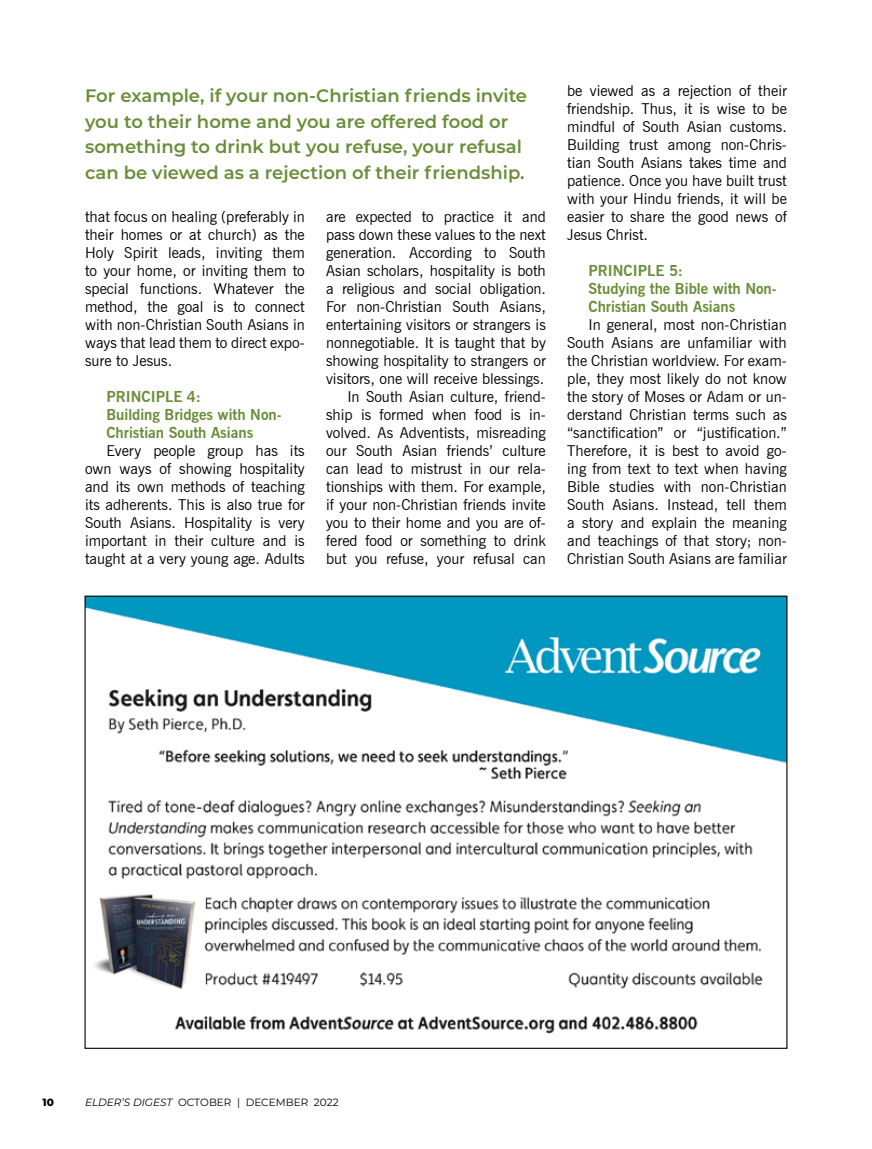
<style>
.page{position:relative;width:872px;height:1149px;background:#fff}
.page>*{position:absolute;margin:0;border:0;box-sizing:border-box;transform-origin:0 0}
.t1{font:600 18px/25.5px "Montserrat";color:#698e38}
.t2{font:15px/18px "News Gothic BT";color:#000;text-align:justify}
.t3{font:700 15px/18px "News Gothic BT";color:#698e38}
.t4{font:10.5px "Montserrat";color:#000}
.t5{font:800 10.5px "Montserrat";color:#000}
.s1{font-style:italic}
</style>
<div class="page">
<img style="left:86px;top:597px;width:699px;height:437px">
<p class="t1" style="left:85px;top:82px;width:443px">For example, if your non-Christian friends invite you to their home and you are offered food or something to drink but you refuse, your refusal can be viewed as a rejection of their friendship.</p>
<p class="t2" style="left:85px;top:208px;width:221px">that focus on healing (preferably in their homes or at church) as the Holy Spirit leads, inviting them to your home, or inviting them to special functions. Whatever the method, the goal is to connect with non-Christian South Asians in ways that lead them to direct expo&shy;sure to Jesus.</p>
<p class="t3" style="left:106px;top:388px;width:177px">PRINCIPLE 4:<br>Building Bridges with Non-<br>Christian South Asians</p>
<p class="t2" style="left:85px;top:442px;width:221px;text-indent:21px">Every people group has its own ways of showing hospitality and its own methods of teaching its adherents. This is also true for South Asians. Hospitality is very important in their culture and is taught at a very young age. Adults</p>
<p class="t2" style="left:326px;top:208px;width:221px;text-align:right">are expected to practice it and pass down these values to the next generation. According to South Asian scholars, hospitality is both a religious and social obligation.<br>For non-Christian South Asians, entertaining visitors or strangers is nonnegotiable. It is taught that by showing hospitality to strangers or visitors, one will receive blessings.<br>In South Asian culture, friend&shy;ship is formed when food is in&shy;volved. As Adventists, misreading our South Asian friends’ culture can lead to mistrust in our rela&shy;tionships with them. For example, if your non-Christian friends invite you to their home and you are of&shy;fered food or something to drink but you refuse, your refusal can</p>
<p class="t2" style="left:567px;top:82px;width:221px">be viewed as a rejection of their friendship. Thus, it is wise to be mindful of South Asian customs.<br>Building trust among non-Chris&shy;tian South Asians takes time and patience. Once you have built trust with your Hindu friends, it will be easier to share the good news of Jesus Christ.</p>
<p class="t3" style="left:588px;top:262px;width:190px">PRINCIPLE 5:<br>Studying the Bible with Non-<br>Christian South Asians</p>
<p class="t2" style="left:567px;top:316px;width:221px;text-indent:21px">In general, most non-Christian South Asians are unfamiliar with the Christian worldview. For exam&shy;ple, they most likely do not know the story of Moses or Adam or un&shy;derstand Christian terms such as “sanctification” or “justification.” Therefore, it is best to avoid go&shy;ing from text to text when having Bible studies with non-Christian South Asians. Instead, tell them a story and explain the meaning and teachings of that story; non-Christian South Asians are familiar</p>
<p class="t5" style="left:43px;top:1094px;width:13px">10</p>
<p class="t4" style="left:85px;top:1094px;width:255px"><span class="s1">ELDER’S DIGEST</span> OCTOBER | DECEMBER 2022</p>
</div>
